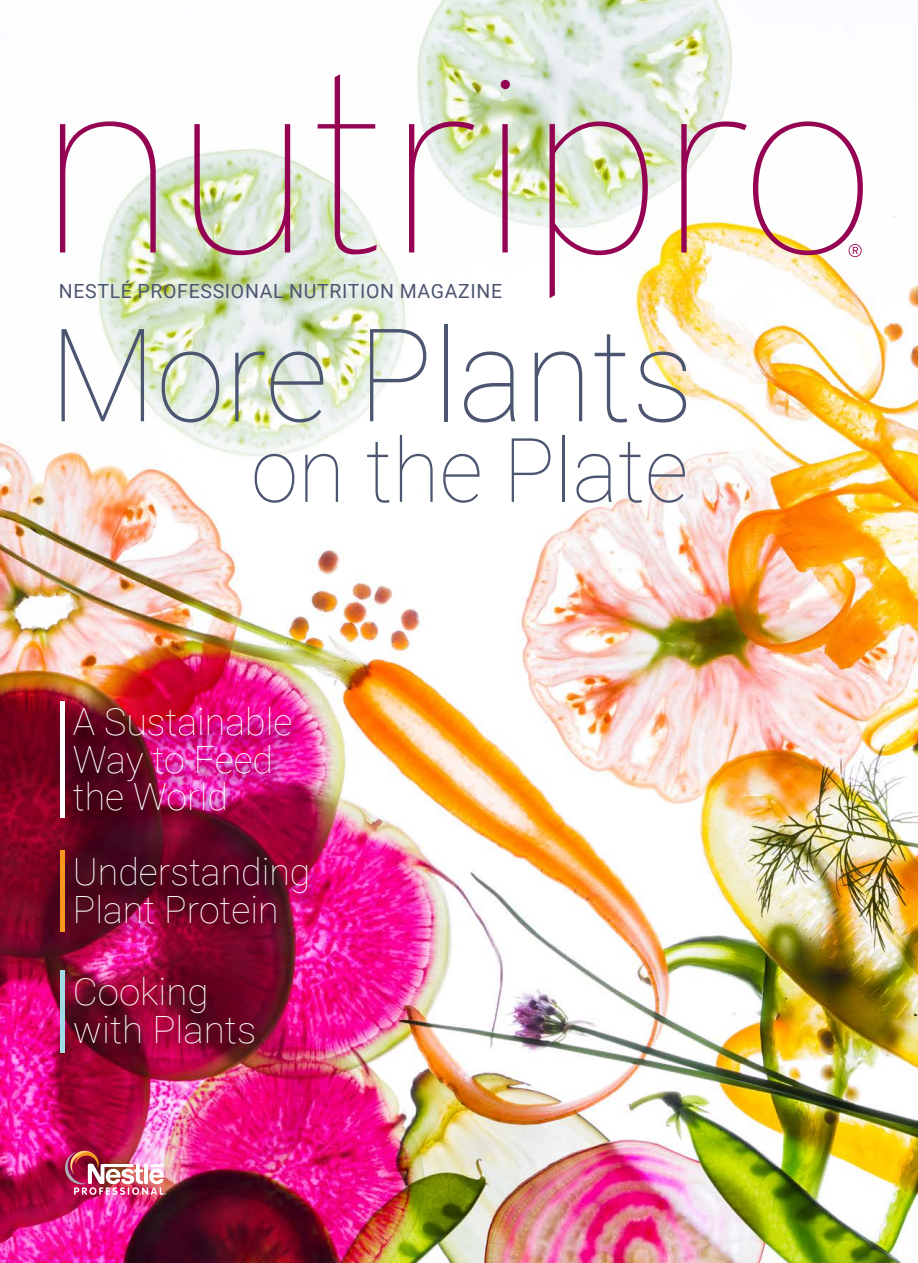
<style>
.page{position:relative;width:918px;height:1263px;background:#fff}
.page>*{position:absolute;margin:0;border:0;box-sizing:border-box;transform-origin:0 0}
.t1{font:100 129.6px "Roboto";color:#4d5670;scale:.96 1}
.t2{font:100 89.25px "Roboto";color:#4d5670;scale:.96 1}
.t3{font:100 37.5px/37.5px "Roboto";color:#fff}
.t4{font:19.5px "Roboto";letter-spacing:.035em;color:#4d5670}
</style>
<div class="page">
<img style="left:0;top:0;width:918px;height:1263px">
<svg style="left:60px;top:74px;width:803px;height:224px"></svg>
<img style="left:63px;top:1150px;width:103px;height:45px">
<svg style="left:69px;top:977px;width:199px;height:85px;background:#79062a"></svg>
<div style="left:60px;top:970px;width:5px;height:82px;background:#a0dbe6"></div>
<svg style="left:69px;top:857px;width:253px;height:85px;background:#720730"></svg>
<div style="left:60px;top:851px;width:5px;height:81px;background:#f8971d"></div>
<img style="left:68px;top:707px;width:237px;height:123px">
<div style="left:60px;top:701px;width:5px;height:116px;background:#fff"></div>
<p class="t4" style="left:59px;top:278px;width:445px">NESTLÉ PROFESSIONAL NUTRITION MAGAZINE</p>
<h1 class="t1" style="left:49px;top:284px;width:673px">More Plants</h1>
<h2 class="t2" style="left:251px;top:408px;width:457px">on the Plate</h2>
<p class="t3" style="left:73px;top:702px;width:221px">A Sustainable<br>Way to Feed the World</p>
<p class="t3" style="left:73px;top:852px;width:239px">Understanding<br>Plant Protein</p>
<p class="t3" style="left:73px;top:972px;width:185px">Cooking with Plants</p>
</div>
